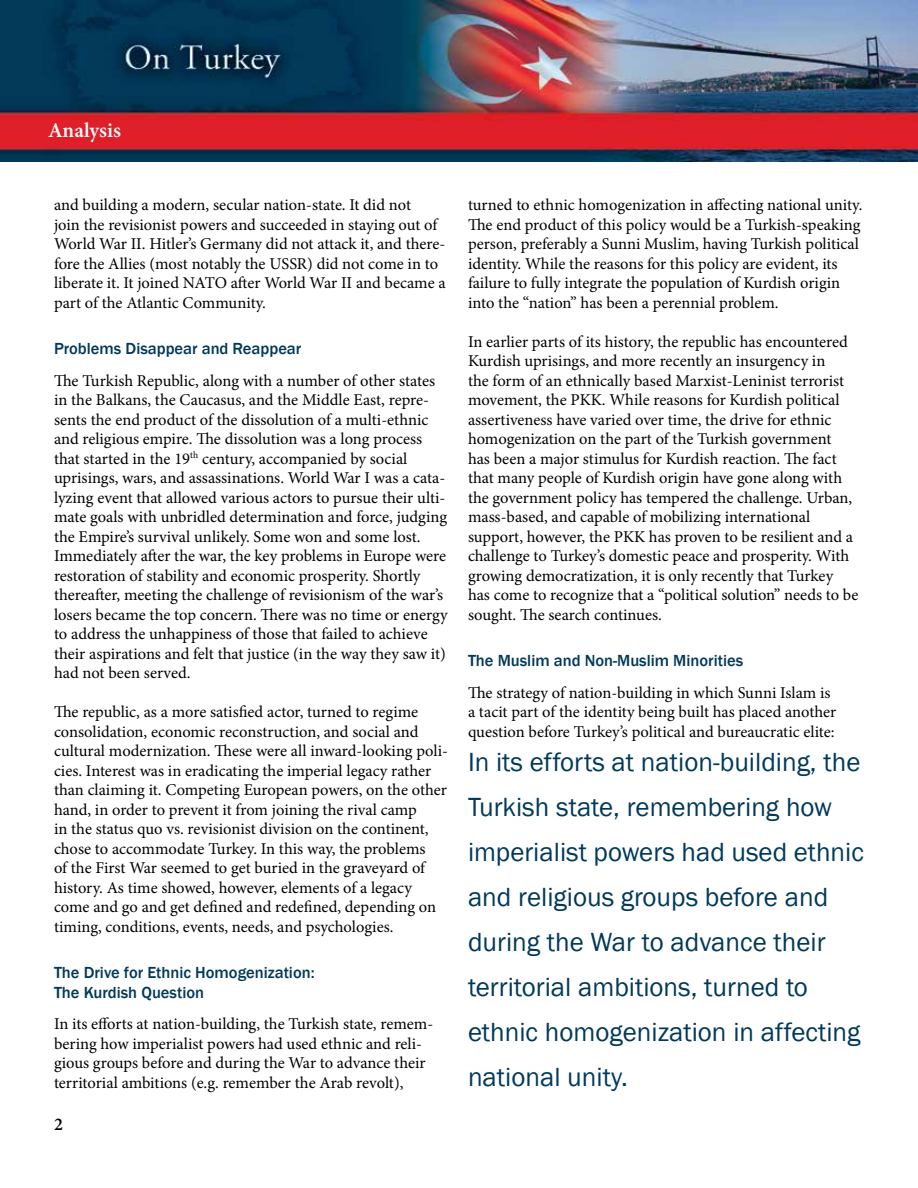
<style>
.page{position:relative;width:918px;height:1188px;background:#fff}
.page>*{position:absolute;margin:0;border:0;box-sizing:border-box;transform-origin:0 0}
.t1{font:27px/45px "Franklin Gothic";color:#00395a}
.t2{font:600 21px "Minion Pro";color:#fff}
.t3{font:600 18px "Minion Pro";color:#000}
.t4{font:16.5px/19.5px "Minion Pro";color:#000}
.t5{font:500 16.5px/19.5px "Franklin Gothic";color:#00395a}
</style>
<div class="page">
<img style="left:0;top:0;width:918px;height:162px">
<p class="t2" style="left:48px;top:116px;width:75px">Analysis</p>
<p class="t4" style="left:54px;top:195px;width:393px">and building a modern, secular nation-state. It did not<br>join the revisionist powers and succeeded in staying out of World War II. Hitler’s Germany did not attack it, and there&shy;fore the Allies (most notably the USSR) did not come in to liberate it. It joined NATO after World War II and became a part of the Atlantic Community.</p>
<p class="t5" style="left:54px;top:339px;width:249px">Problems Disappear and Reappear</p>
<p class="t4" style="left:54px;top:371px;width:395px">The Turkish Republic, along with a number of other states in the Balkans, the Caucasus, and the Middle East, repre&shy;sents the end product of the dissolution of a multi-ethnic and religious empire. The dissolution was a long process that started in the 19<sup>th</sup> century, accompanied by social uprisings, wars, and assassinations. World War I was a cata&shy;lyzing event that allowed various actors to pursue their ulti&shy;mate goals with unbridled determination and force, judging the Empire’s survival unlikely. Some won and some lost.<br>Immediately after the war, the key problems in Europe were restoration of stability and economic prosperity. Shortly thereafter, meeting the challenge of revisionism of the war’s losers became the top concern. There was no time or energy to address the unhappiness of those that failed to achieve their aspirations and felt that justice (in the way they saw it) had not been served.</p>
<p class="t4" style="left:54px;top:702px;width:395px">The republic, as a more satisfied actor, turned to regime consolidation, economic reconstruction, and social and cultural modernization. These were all inward-looking poli&shy;cies. Interest was in eradicating the imperial legacy rather than claiming it. Competing European powers, on the other hand, in order to prevent it from joining the rival camp<br>in the status quo vs. revisionist division on the continent, chose to accommodate Turkey. In this way, the problems<br>of the First War seemed to get buried in the graveyard of history. As time showed, however, elements of a legacy come and go and get defined and redefined, depending on timing, conditions, events, needs, and psychologies.</p>
<p class="t5" style="left:54px;top:963px;width:262px">The Drive for Ethnic Homogenization:<br>The Kurdish Question</p>
<p class="t4" style="left:54px;top:1014px;width:381px">In its efforts at nation-building, the Turkish state, remem&shy;bering how imperialist powers had used ethnic and reli&shy;gious groups before and during the War to advance their territorial ambitions (e.g. remember the Arab revolt),</p>
<p class="t3" style="left:54px;top:1111px;width:10px">2</p>
<p class="t4" style="left:468px;top:195px;width:396px">turned to ethnic homogenization in affecting national unity.<br>The end product of this policy would be a Turkish-speaking person, preferably a Sunni Muslim, having Turkish political identity. While the reasons for this policy are evident, its failure to fully integrate the population of Kurdish origin into the “nation” has been a perennial problem.</p>
<p class="t4" style="left:468px;top:332px;width:392px">In earlier parts of its history, the republic has encountered Kurdish uprisings, and more recently an insurgency in<br>the form of an ethnically based Marxist-Leninist terrorist movement, the PKK. While reasons for Kurdish political assertiveness have varied over time, the drive for ethnic homogenization on the part of the Turkish government<br>has been a major stimulus for Kurdish reaction. The fact that many people of Kurdish origin have gone along with the government policy has tempered the challenge. Urban, mass-based, and capable of mobilizing international support, however, the PKK has proven to be resilient and a challenge to Turkey’s domestic peace and prosperity. With growing democratization, it is only recently that Turkey has come to recognize that a “political solution” needs to be sought. The search continues.</p>
<p class="t5" style="left:468px;top:651px;width:277px">The Muslim and Non-Muslim Minorities</p>
<p class="t4" style="left:468px;top:683px;width:370px">The strategy of nation-building in which Sunni Islam is a tacit part of the identity being built has placed another question before Turkey’s political and bureaucratic elite:</p>
<p class="t1" style="left:468px;top:740px;width:398px">In its efforts at nation-building, the<br>Turkish state, remembering how imperialist powers had used ethnic and religious groups before and during the War to advance their territorial ambitions, turned to ethnic homogenization in affecting national unity.</p>
</div>
